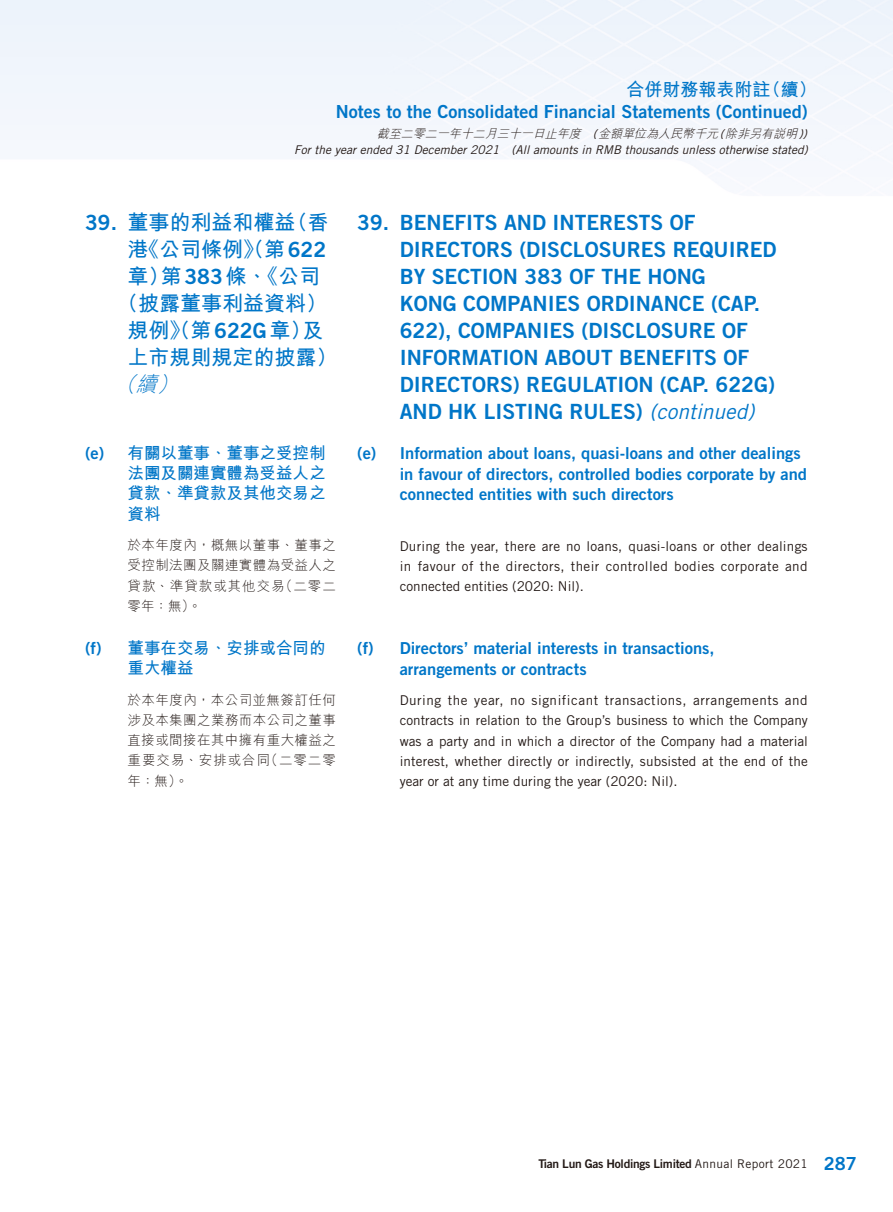
<style>
.page{position:relative;width:893px;height:1212px;background:#fff}
.page>*{position:absolute;margin:0;border:0;box-sizing:border-box;transform-origin:0 0}
.t1{font:21px/27px "Trade Gothic LT Std Bd 2";color:#0076c8}
.t2{font:700 21px "M Hei HK";color:#0076c8}
.t3{font:italic 300 21px "M Hei HK";color:#0076c8}
.t4{font:18px "Trade Gothic LT Std Bd 2";color:#0076c8}
.t5{font:700 18px "M Hei HK";color:#0076c8}
.t6{font:16.5px/20.2px "Trade Gothic LT Std Bd 2";color:#0076c8}
.t7{font:700 16.5px/20.2px "M Hei HK";color:#0076c8;text-align:justify}
.t8{font:13.5px/20.2px "Trade Gothic LT Std";color:#231916;text-align:justify}
.t9{font:300 13.5px/20.2px "M Hei HK";letter-spacing:.03em;color:#231916;text-align:justify}
.t10{font:italic 12px "Trade Gothic LT Std";color:#231916}
.t11{font:12px "Trade Gothic LT Std Bd 2";letter-spacing:-.025em;color:#231916}
.t12{font:italic 300 12px "M Hei HK";color:#231916}
.s1{font-family:"Trade Gothic LT Std";font-weight:400}
.s2{font-family:"Trade Gothic LT Std Bd 2";font-weight:400}
.s3{font-family:"Trade Gothic LT Std";font-style:italic}
.s4{font-family:"Trade Gothic LT Std"}
.s5{font-size:18px;color:#0076c8}
</style>
<div class="page">
<h2 class="t5" style="left:626px;top:76px;width:192px">合併財務報表附註（續）</h2>
<h2 class="t4" style="left:336px;top:101px;width:473px">Notes to the Consolidated Financial Statements (Continued)</h2>
<p class="t12" style="left:377px;top:127px;width:435px">截至二零二一年十二月三十一日止年度 <span class="s1">(</span>金額單位為人民幣千元<span class="s1">(</span>除非另有說明<span class="s1">))</span></p>
<p class="t10" style="left:294px;top:142px;width:515px">For the year ended 31 December 2021 (All amounts in RMB thousands unless otherwise stated)</p>
<h1 class="t2" style="left:85px;top:207px;width:245px"><span class="s2">39.</span> 董事的利益和權益（香</h1>
<h1 class="t2" style="left:128px;top:234px;width:200px">港《公司條例》（第<span class="s2">622</span></h1>
<h1 class="t2" style="left:128px;top:261px;width:194px">章）第<span class="s2">383</span>條、《公司</h1>
<h1 class="t2" style="left:117px;top:288px;width:211px">（披露董事利益資料）</h1>
<h1 class="t2" style="left:128px;top:315px;width:197px">規例》（第<span class="s2">622G</span>章）及</h1>
<h1 class="t2" style="left:128px;top:342px;width:211px">上市規則規定的披露）</h1>
<h1 class="t3" style="left:115px;top:373px;width:70px">（續）</h1>
<p class="t7" style="left:128px;top:441px;width:199px;text-indent:-43px"><span class="s2">(e)</span> 有關以董事、董事之受控制法團及關連實體為受益人之貸款、準貸款及其他交易之資料</p>
<p class="t9" style="left:128px;top:535px;width:210px">於本年度內，概無以董事、董事之受控制法團及關連實體為受益人之貸款、準貸款或其他交易（二零二零年：無）。</p>
<p class="t7" style="left:128px;top:636px;width:199px;text-indent:-43px"><span class="s2">(f)</span> 董事在交易、安排或合同的重大權益</p>
<p class="t9" style="left:128px;top:689px;width:210px">於本年度內，本公司並無簽訂任何涉及本集團之業務而本公司之董事直接或間接在其中擁有重大權益之重要交易、安排或合同（二零二零年：無）。</p>
<p class="t1" style="left:400px;top:209px;width:378px;text-indent:-43px">39. BENEFITS AND INTERESTS OF<br>DIRECTORS (DISCLOSURES REQUIRED<br>BY SECTION 383 OF THE HONG<br>KONG COMPANIES ORDINANCE (CAP.<br>622), COMPANIES (DISCLOSURE OF<br>INFORMATION ABOUT BENEFITS OF<br>DIRECTORS) REGULATION (CAP. 622G)<br>AND HK LISTING RULES) <span class="s3">(continued)</span></p>
<p class="t6" style="left:400px;top:443px;width:409px;text-indent:-43px">(e) Information about loans, quasi-loans and other dealings in favour of directors, controlled bodies corporate by and connected entities with such directors</p>
<p class="t8" style="left:400px;top:535px;width:409px">During the year, there are no loans, quasi-loans or other dealings in favour of the directors, their controlled bodies corporate and connected entities (2020: Nil).</p>
<p class="t6" style="left:400px;top:638px;width:316px;text-indent:-43px">(f) Directors’ material interests in transactions, arrangements or contracts</p>
<p class="t8" style="left:400px;top:690px;width:410px">During the year, no significant transactions, arrangements and contracts in relation to the Group’s business to which the Company was a party and in which a director of the Company had a material interest, whether directly or indirectly, subsisted at the end of the year or at any time during the year (2020: Nil).</p>
<p class="t11" style="left:538px;top:1156px;width:320px">Tian Lun Gas Holdings Limited <span class="s4">Annual Report 2021</span> <span class="s5">287</span></p>
</div>
